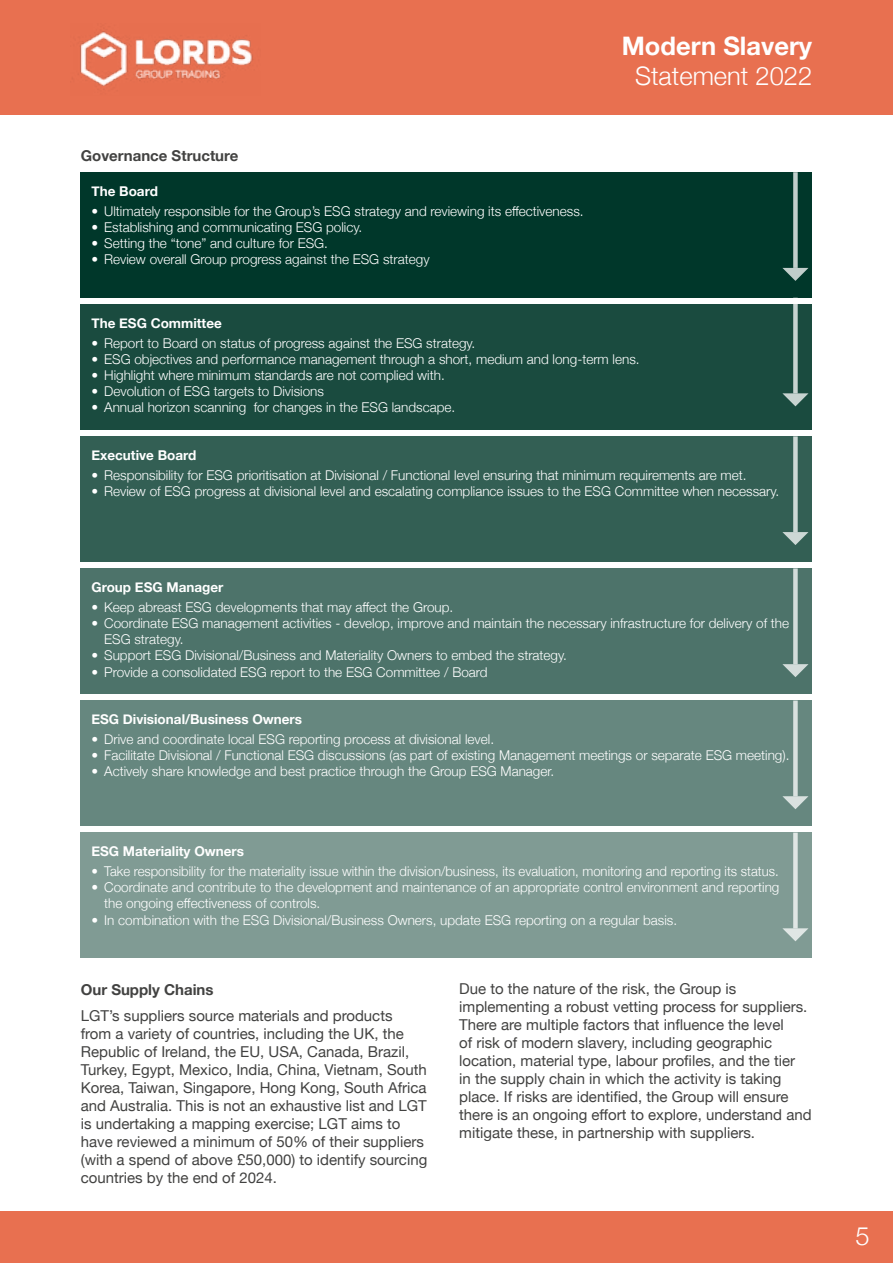
<style>
.page{position:relative;width:893px;height:1263px;background:#fff}
.page>*{position:absolute;margin:0;border:0;box-sizing:border-box;transform-origin:0 0}
.t1{font:300 25.5px "Helvetica Neue";color:#fff}
.t2{font:700 25.5px "Helvetica Neue";color:#fff}
.t3{font:15px/18px "Helvetica Neue";color:#424241}
.t4{font:700 15px "Helvetica Neue";color:#424241}
.t5{font:300 13.5px/16.2px "Helvetica Neue";color:#fff}
.t6{font:700 13.5px "Helvetica Neue";color:#fff}
</style>
<div class="page">
<div style="left:0;top:0;width:893px;height:115px;background:#e87050"></div>
<img style="left:72px;top:31px;width:181px;height:59px">
<div style="left:0;top:1212px;width:893px;height:51px;background:#e87050"></div>
<div style="left:81px;top:172px;width:731px;height:126px;background:#00372a"></div>
<div style="left:81px;top:304px;width:731px;height:126px;background:#1a4b3f"></div>
<div style="left:81px;top:436px;width:731px;height:126px;background:#335f54"></div>
<div style="left:81px;top:568px;width:731px;height:126px;background:#4d736a"></div>
<div style="left:81px;top:700px;width:731px;height:126px;background:#66877f"></div>
<div style="left:81px;top:833px;width:731px;height:125px;background:#809b94"></div>
<div style="left:793px;top:172px;width:5px;height:96px;background:#c1cecb"></div>
<svg style="left:782px;top:268px;width:26px;height:13px"></svg>
<div style="left:793px;top:298px;width:5px;height:95px;background:#c7d3d0"></div>
<svg style="left:782px;top:393px;width:26px;height:13px"></svg>
<div style="left:793px;top:436px;width:5px;height:96px;background:#cdd8d5"></div>
<svg style="left:782px;top:532px;width:26px;height:13px"></svg>
<div style="left:793px;top:568px;width:5px;height:96px;background:#d3dcda"></div>
<svg style="left:782px;top:664px;width:26px;height:13px"></svg>
<div style="left:793px;top:700px;width:5px;height:96px;background:#d9e1df"></div>
<svg style="left:782px;top:796px;width:26px;height:13px"></svg>
<div style="left:793px;top:833px;width:5px;height:95px;background:#e0e6e4"></div>
<svg style="left:782px;top:928px;width:26px;height:13px"></svg>
<p class="t4" style="left:81px;top:144px;width:159px">Governance Structure</p>
<p class="t6" style="left:91px;top:181px;width:68px">The Board</p>
<p class="t5" style="left:91px;top:202px;width:494px">• Ultimately responsible for the Group’s ESG strategy and reviewing its effectiveness.</p>
<p class="t5" style="left:91px;top:218px;width:272px">• Establishing and communicating ESG policy.</p>
<p class="t5" style="left:91px;top:234px;width:238px">• Setting the “tone” and culture for ESG.</p>
<p class="t5" style="left:91px;top:250px;width:340px">• Review overall Group progress against the ESG strategy</p>
<h1 class="t2" style="left:622px;top:26px;width:192px">Modern Slavery</h1>
<h1 class="t1" style="left:635px;top:55px;width:179px">Statement 2022</h1>
<p class="t6" style="left:91px;top:313px;width:132px">The ESG Committee</p>
<p class="t5" style="left:91px;top:334px;width:385px">• Report to Board on status of progress against the ESG strategy.</p>
<p class="t5" style="left:91px;top:350px;width:550px">• ESG objectives and performance management through a short, medium and long-term lens.</p>
<p class="t5" style="left:91px;top:366px;width:355px">• Highlight where minimum standards are not complied with.</p>
<p class="t5" style="left:91px;top:382px;width:234px">• Devolution of ESG targets to Divisions</p>
<p class="t5" style="left:91px;top:398px;width:365px">• Annual horizon scanning for changes in the ESG landscape.</p>
<p class="t6" style="left:91px;top:445px;width:107px">Executive Board</p>
<p class="t5" style="left:91px;top:466px;width:657px">• Responsibility for ESG prioritisation at Divisional / Functional level ensuring that minimum requirements are met.</p>
<p class="t5" style="left:91px;top:482px;width:689px">• Review of ESG progress at divisional level and escalating compliance issues to the ESG Committee when necessary.</p>
<p class="t6" style="left:91px;top:577px;width:134px">Group ESG Manager</p>
<p class="t5" style="left:91px;top:598px;width:363px">• Keep abreast ESG developments that may affect the Group.</p>
<p class="t5" style="left:104px;top:614px;width:686px;text-indent:-13px">• Coordinate ESG management activities - develop, improve and maintain the necessary infrastructure for delivery of the<br>ESG strategy.</p>
<p class="t5" style="left:91px;top:646px;width:477px">• Support ESG Divisional/Business and Materiality Owners to embed the strategy.</p>
<p class="t5" style="left:91px;top:663px;width:398px">• Provide a consolidated ESG report to the ESG Committee / Board</p>
<p class="t6" style="left:91px;top:709px;width:212px">ESG Divisional/Business Owners</p>
<p class="t5" style="left:91px;top:730px;width:404px">• Drive and coordinate local ESG reporting process at divisional level.</p>
<p class="t5" style="left:91px;top:746px;width:699px">• Facilitate Divisional / Functional ESG discussions (as part of existing Management meetings or separate ESG meeting).</p>
<p class="t5" style="left:91px;top:762px;width:464px">• Actively share knowledge and best practice through the Group ESG Manager.</p>
<p class="t6" style="left:91px;top:841px;width:154px">ESG Materiality Owners</p>
<p class="t5" style="left:91px;top:862px;width:689px">• Take responsibility for the materiality issue within the division/business, its evaluation, monitoring and reporting its status.</p>
<p class="t5" style="left:104px;top:878px;width:677px;text-indent:-13px">• Coordinate and contribute to the development and maintenance of an appropriate control environment and reporting the ongoing effectiveness of controls.</p>
<p class="t5" style="left:91px;top:911px;width:587px">• In combination with the ESG Divisional/Business Owners, update ESG reporting on a regular basis.</p>
<p class="t4" style="left:81px;top:977px;width:134px">Our Supply Chains</p>
<p class="t3" style="left:81px;top:1008px;width:348px">LGT’s suppliers source materials and products<br>from a variety of countries, including the UK, the Republic of Ireland, the EU, USA, Canada, Brazil, Turkey, Egypt, Mexico, India, China, Vietnam, South Korea, Taiwan, Singapore, Hong Kong, South Africa and Australia. This is not an exhaustive list and LGT is undertaking a mapping exercise; LGT aims to have reviewed a minimum of 50% of their suppliers (with a spend of above £50,000) to identify sourcing countries by the end of 2024.</p>
<p class="t3" style="left:459px;top:981px;width:354px">Due to the nature of the risk, the Group is implementing a robust vetting process for suppliers.<br>There are multiple factors that influence the level<br>of risk of modern slavery, including geographic location, material type, labour profiles, and the tier<br>in the supply chain in which the activity is taking place. If risks are identified, the Group will ensure there is an ongoing effort to explore, understand and mitigate these, in partnership with suppliers.</p>
<h1 class="t1" style="left:855px;top:1215px;width:16px">5</h1>
</div>
